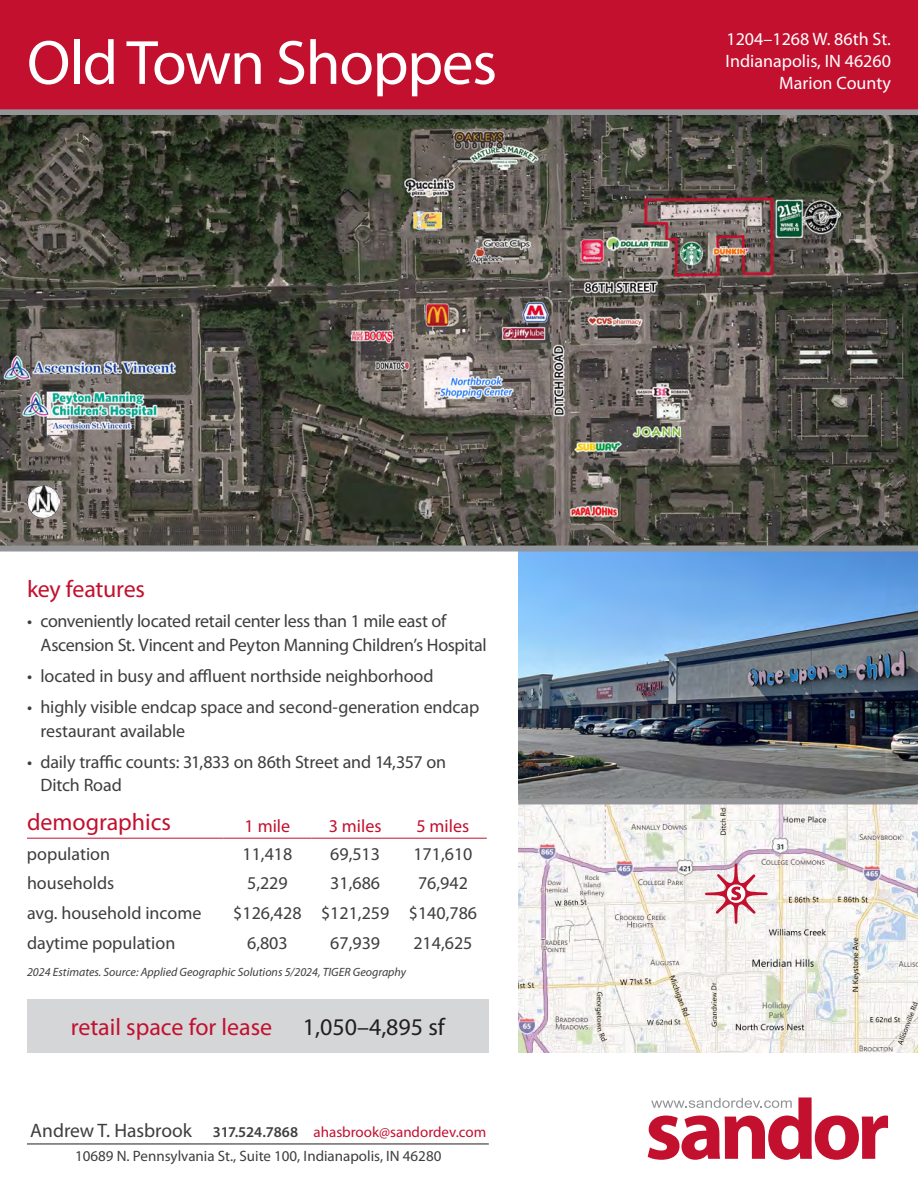
<style>
.page{position:relative;width:918px;height:1188px;background:#fff}
.page>*{position:absolute;margin:0;border:0;box-sizing:border-box;transform-origin:0 0}
.t1{font:63px "Myriad Pro";letter-spacing:-.02em;color:#fff}
.t2{font:24px "Myriad Pro";color:#c3102f}
.t3{font:24px "Myriad Pro";color:#231f20}
.t4{font:18px/24px "Myriad Pro";letter-spacing:-.005em;color:#3e3e3f}
.t5{font:18px/21.6px "Myriad Pro";color:#fff;text-align:right}
.t6{font:18px "Myriad Pro";color:#c3102f}
.t7{font:15px/24px "Myriad Pro";color:#3e3e3f;text-align:center}
.t8{font:italic 12px "Myriad Pro";color:#3e3e3f}
.s1{font-size:19.5px}
.s2{font-weight:600}
.s3{color:#c3102f}
</style>
<div class="page">
<div style="left:0;top:0;width:918px;height:110px;background:#c3102f"></div>
<div style="left:0;top:109px;width:918px;height:6px;background:#939598"></div>
<svg style="left:648px;top:1097px;width:240px;height:63px"></svg>
<hr style="left:27px;top:1144px;width:462px;height:1px;background:#231f20">
<img style="left:0;top:115px;width:918px;height:431px">
<div style="left:27px;top:999px;width:462px;height:54px;background:#d5d6d8"></div>
<img style="left:518px;top:804px;width:400px;height:249px">
<svg style="left:705px;top:863px;width:63px;height:61px"></svg>
<img style="left:518px;top:552px;width:400px;height:246px">
<img style="left:27px;top:485px;width:33px;height:34px">
<div style="left:518px;top:798px;width:400px;height:6px;background:#939598"></div>
<div style="left:0;top:546px;width:918px;height:6px;background:#939598"></div>
<hr style="left:27px;top:838px;width:197px;height:1px;background:#c3102f">
<hr style="left:224px;top:838px;width:87px;height:1px;background:#c3102f">
<hr style="left:311px;top:838px;width:88px;height:1px;background:#c3102f">
<hr style="left:399px;top:838px;width:88px;height:1px;background:#c3102f">
<h1 class="t1" style="left:27px;top:24px;width:472px">Old Town Shoppes</h1>
<p class="t5" style="left:726px;top:28px;width:167px">1204–1268 W. 86th St.<br>Indianapolis, IN 46260<br>Marion County</p>
<p class="t2" style="left:27px;top:574px;width:120px">key features</p>
<p class="t4" style="left:40px;top:609px;width:448px;text-indent:-14px">• conveniently located retail center less than 1 mile east of<br>Ascension St. Vincent and Peyton Manning Children’s Hospital</p>
<p class="t4" style="left:27px;top:664px;width:408px">• located in busy and affluent northside neighborhood</p>
<p class="t4" style="left:40px;top:694px;width:440px;text-indent:-14px">• highly visible endcap space and second-generation endcap restaurant available</p>
<p class="t4" style="left:40px;top:749px;width:407px;text-indent:-14px">• daily traffic counts: 31,833 on 86th Street and 14,357 on<br>Ditch Road</p>
<p class="t2" style="left:27px;top:807px;width:146px">demographics</p>
<p class="t6" style="left:245px;top:815px;width:47px">1 mile</p>
<p class="t6" style="left:329px;top:815px;width:54px">3 miles</p>
<p class="t6" style="left:417px;top:815px;width:54px">5 miles</p>
<p class="t4" style="left:27px;top:842px;width:85px">population</p>
<p class="t4" style="left:242px;top:842px;width:51px">11,418</p>
<p class="t4" style="left:330px;top:842px;width:51px">69,513</p>
<p class="t4" style="left:413px;top:842px;width:61px">171,610</p>
<p class="t4" style="left:27px;top:871px;width:89px">households</p>
<p class="t4" style="left:247px;top:871px;width:42px">5,229</p>
<p class="t4" style="left:330px;top:871px;width:51px">31,686</p>
<p class="t4" style="left:418px;top:871px;width:51px">76,942</p>
<p class="t4" style="left:27px;top:901px;width:176px">avg. household income</p>
<p class="t4" style="left:233px;top:901px;width:70px">$126,428</p>
<p class="t4" style="left:321px;top:901px;width:70px">$121,259</p>
<p class="t4" style="left:409px;top:901px;width:70px">$140,786</p>
<p class="t4" style="left:27px;top:931px;width:150px">daytime population</p>
<p class="t4" style="left:247px;top:931px;width:42px">6,803</p>
<p class="t4" style="left:330px;top:931px;width:51px">67,939</p>
<p class="t4" style="left:413px;top:931px;width:61px">214,625</p>
<p class="t8" style="left:27px;top:965px;width:381px">2024 Estimates. Source: Applied Geographic Solutions 5/2024, TIGER Geography</p>
<p class="t2" style="left:71px;top:1012px;width:203px">retail space for lease</p>
<p class="t3" style="left:303px;top:1012px;width:144px">1,050–4,895 sf</p>
<p class="t7" style="left:30px;top:1120px;width:457px"><span class="s1">Andrew T. Hasbrook</span> <span class="s2">317.524.7868</span> <span class="s3">ahasbrook@sandordev.com<br></span>10689 N. Pennsylvania St., Suite 100, Indianapolis, IN 46280</p>
</div>
